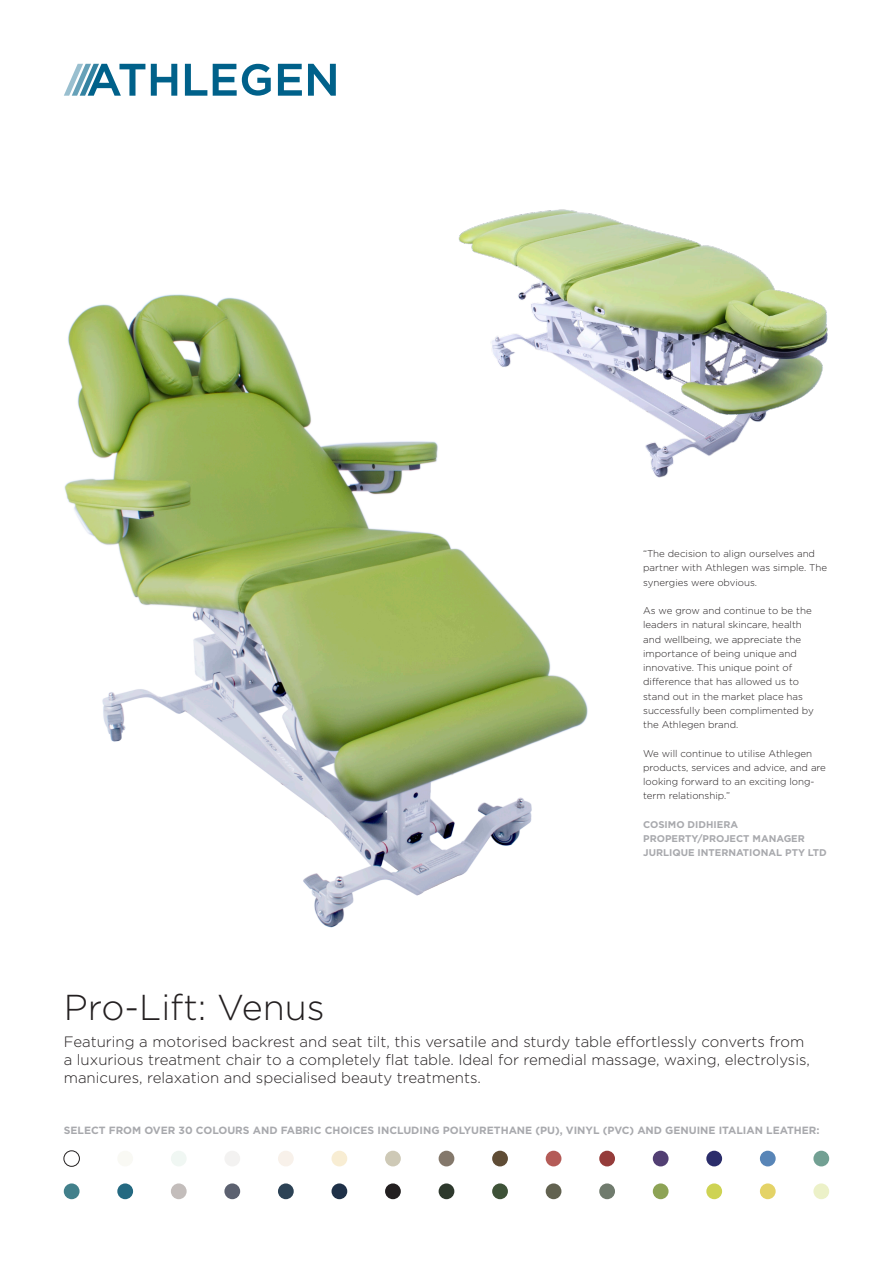
<style>
.page{position:relative;width:893px;height:1263px;background:#fff}
.page>*{position:absolute;margin:0;border:0;box-sizing:border-box;transform-origin:0 0}
.t1{font:300 36px "Gotham";color:#231f20}
.t2{font:300 15px/18px "Gotham";color:#231f20}
.t3{font:700 10.5px "Gotham";color:#a8a9ad}
.t4{font:300 9.75px/14.2px "Gotham";color:#231f20}
.t5{font:700 9.75px "Gotham";color:#a8a9ad}
</style>
<div class="page">
<svg style="left:151px;top:64px;width:26px;height:32px"></svg>
<svg style="left:185px;top:64px;width:22px;height:32px"></svg>
<svg style="left:213px;top:64px;width:58px;height:32px"></svg>
<svg style="left:278px;top:64px;width:24px;height:32px"></svg>
<svg style="left:308px;top:64px;width:28px;height:32px"></svg>
<svg style="left:64px;top:64px;width:81px;height:32px"></svg>
<img style="left:458px;top:209px;width:370px;height:269px">
<img style="left:64px;top:294px;width:524px;height:633px">
<div style="left:64px;top:1151px;width:16px;height:15px;border:1px solid #231f20;border-radius:50%"></div>
<div style="left:117px;top:1151px;width:16px;height:15px;background:#f9f9f4;border-radius:50%"></div>
<div style="left:171px;top:1151px;width:16px;height:15px;background:#f0f7f3;border-radius:50%"></div>
<div style="left:224px;top:1151px;width:16px;height:15px;background:#f3f2f1;border-radius:50%"></div>
<div style="left:278px;top:1151px;width:16px;height:15px;background:#f8f1ea;border-radius:50%"></div>
<div style="left:331px;top:1151px;width:16px;height:15px;background:#f8edd3;border-radius:50%"></div>
<div style="left:385px;top:1151px;width:16px;height:15px;background:#cec9b6;border-radius:50%"></div>
<div style="left:439px;top:1151px;width:15px;height:15px;background:#84786b;border-radius:50%"></div>
<div style="left:492px;top:1151px;width:16px;height:15px;background:#5f4c35;border-radius:50%"></div>
<div style="left:546px;top:1151px;width:15px;height:15px;background:#b45b57;border-radius:50%"></div>
<div style="left:599px;top:1151px;width:16px;height:15px;background:#953c3a;border-radius:50%"></div>
<div style="left:653px;top:1151px;width:16px;height:15px;background:#523f73;border-radius:50%"></div>
<div style="left:706px;top:1151px;width:16px;height:15px;background:#2b2d6b;border-radius:50%"></div>
<div style="left:760px;top:1151px;width:16px;height:15px;background:#5885b7;border-radius:50%"></div>
<div style="left:813px;top:1151px;width:16px;height:15px;background:#72a093;border-radius:50%"></div>
<div style="left:64px;top:1183px;width:16px;height:16px;background:#42808b;border-radius:50%"></div>
<div style="left:117px;top:1183px;width:16px;height:16px;background:#246981;border-radius:50%"></div>
<div style="left:171px;top:1183px;width:16px;height:16px;background:#c3bdbb;border-radius:50%"></div>
<div style="left:224px;top:1183px;width:16px;height:16px;background:#5c6170;border-radius:50%"></div>
<div style="left:278px;top:1183px;width:16px;height:16px;background:#2c4255;border-radius:50%"></div>
<div style="left:331px;top:1183px;width:16px;height:16px;background:#1f3148;border-radius:50%"></div>
<div style="left:385px;top:1183px;width:16px;height:16px;background:#231f20;border-radius:50%"></div>
<div style="left:439px;top:1183px;width:15px;height:16px;background:#2e392d;border-radius:50%"></div>
<div style="left:492px;top:1183px;width:16px;height:16px;background:#3e5238;border-radius:50%"></div>
<div style="left:546px;top:1183px;width:15px;height:16px;background:#626250;border-radius:50%"></div>
<div style="left:599px;top:1183px;width:16px;height:16px;background:#707b6d;border-radius:50%"></div>
<div style="left:653px;top:1183px;width:16px;height:16px;background:#8da355;border-radius:50%"></div>
<div style="left:706px;top:1183px;width:16px;height:16px;background:#ced353;border-radius:50%"></div>
<div style="left:760px;top:1183px;width:16px;height:16px;background:#e4d367;border-radius:50%"></div>
<div style="left:813px;top:1183px;width:16px;height:16px;background:#ecf1c8;border-radius:50%"></div>
<p class="t4" style="left:643px;top:546px;width:185px">“The decision to align ourselves and partner with Athlegen was simple. The synergies were obvious.</p>
<p class="t4" style="left:643px;top:603px;width:172px">As we grow and continue to be the leaders in natural skincare, health and wellbeing, we appreciate the importance of being unique and innovative. This unique point of difference that has allowed us to stand out in the market place has successfully been complimented by the Athlegen brand.</p>
<p class="t4" style="left:643px;top:746px;width:184px">We will continue to utilise Athlegen products, services and advice, and are looking forward to an exciting long&shy;term relationship.”</p>
<p class="t5" style="left:643px;top:818px;width:96px">COSIMO DIDHIERA</p>
<p class="t5" style="left:643px;top:832px;width:163px">PROPERTY/PROJECT MANAGER</p>
<p class="t5" style="left:643px;top:846px;width:185px">JURLIQUE INTERNATIONAL PTY LTD</p>
<p class="t1" style="left:64px;top:984px;width:262px">Pro-Lift: Venus</p>
<p class="t2" style="left:64px;top:1032px;width:748px">Featuring a motorised backrest and seat tilt, this versatile and sturdy table effortlessly converts from a luxurious treatment chair to a completely flat table. Ideal for remedial massage, waxing, electrolysis, manicures, relaxation and specialised beauty treatments.</p>
<p class="t3" style="left:64px;top:1123px;width:757px">SELECT FROM OVER 30 COLOURS AND FABRIC CHOICES INCLUDING POLYURETHANE (PU), VINYL (PVC) AND GENUINE ITALIAN LEATHER:</p>
</div>
